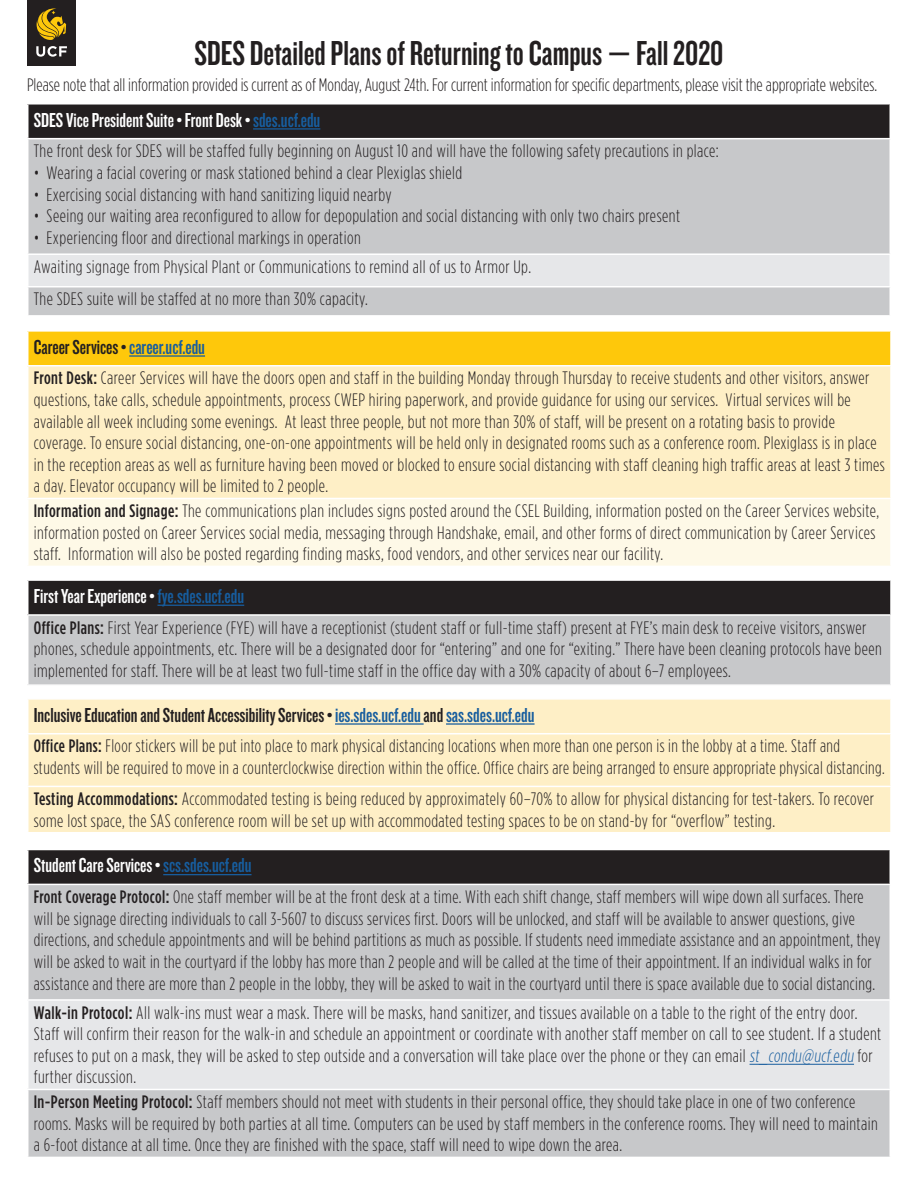
<style>
.page{position:relative;width:918px;height:1188px;background:#fff}
.page>*{position:absolute;margin:0;border:0;box-sizing:border-box;transform-origin:0 0}
.t1{font:36px "Knockout 48 Featherweight";color:#231f20}
.t2{font:21px "Knockout 48 Featherweight";color:#fff}
.t3{font:21px "Knockout 48 Featherweight";color:#231f20}
.t4{font:300 18px/21.6px "Gotham Condensed";letter-spacing:.025em;color:#231f20}
.t5{font:300 18px "Gotham Condensed";color:#231f20}
.s1{color:#175d9e}
.s2{font-weight:500}
</style>
<div class="page">
<div style="left:28px;top:104px;width:862px;height:35px;background:#231f20"></div>
<div style="left:28px;top:139px;width:862px;height:176px;background:#c7c8ca"></div>
<div style="left:28px;top:254px;width:862px;height:33px;background:#e6e7e9"></div>
<hr style="left:27px;top:103px;width:864px;height:2px;background:#fff">
<hr style="left:27px;top:138px;width:864px;height:1px;background:#fff">
<hr style="left:27px;top:253px;width:864px;height:2px;background:#fff">
<hr style="left:27px;top:286px;width:864px;height:1px;background:#fff">
<hr style="left:253px;top:128px;width:67px;height:2px;background:#175d9e">
<div style="left:28px;top:850px;width:862px;height:34px;background:#231f20"></div>
<div style="left:28px;top:885px;width:862px;height:272px;background:#c7c8ca"></div>
<div style="left:28px;top:1000px;width:862px;height:89px;background:#e6e7e9"></div>
<hr style="left:27px;top:999px;width:864px;height:2px;background:#fff">
<hr style="left:27px;top:1089px;width:864px;height:1px;background:#fff">
<hr style="left:163px;top:874px;width:89px;height:1px;background:#175d9e">
<hr style="left:750px;top:1064px;width:104px;height:1px;background:#175d9e">
<div style="left:28px;top:331px;width:863px;height:35px;background:#fec80b"></div>
<div style="left:28px;top:366px;width:863px;height:132px;background:#feefc6"></div>
<div style="left:28px;top:498px;width:863px;height:68px;background:#fef9e7"></div>
<hr style="left:27px;top:330px;width:865px;height:2px;background:#fff">
<hr style="left:890px;top:332px;width:2px;height:33px;background:#fff">
<hr style="left:27px;top:365px;width:865px;height:2px;background:#fff">
<hr style="left:890px;top:367px;width:2px;height:131px;background:#fff">
<hr style="left:27px;top:498px;width:865px;height:1px;background:#fff">
<hr style="left:890px;top:499px;width:2px;height:67px;background:#fff">
<hr style="left:129px;top:355px;width:76px;height:2px;background:#175d9e">
<div style="left:28px;top:700px;width:862px;height:132px;background:#feefc6"></div>
<hr style="left:27px;top:733px;width:865px;height:2px;background:#fff">
<hr style="left:27px;top:786px;width:865px;height:1px;background:#fff">
<hr style="left:335px;top:723px;width:89px;height:2px;background:#175d9e">
<hr style="left:446px;top:723px;width:89px;height:2px;background:#175d9e">
<div style="left:28px;top:580px;width:863px;height:35px;background:#231f20"></div>
<div style="left:28px;top:615px;width:863px;height:70px;background:#c7c8ca"></div>
<hr style="left:27px;top:579px;width:865px;height:2px;background:#fff">
<hr style="left:890px;top:581px;width:2px;height:33px;background:#fff">
<hr style="left:27px;top:614px;width:865px;height:2px;background:#fff">
<hr style="left:890px;top:616px;width:2px;height:68px;background:#fff">
<hr style="left:27px;top:684px;width:865px;height:2px;background:#fff">
<hr style="left:157px;top:605px;width:87px;height:1px;background:#175d9e">
<div style="left:27px;top:0;width:49px;height:65px;background:#231f20"></div>
<svg style="left:36px;top:46px;width:31px;height:11px"></svg>
<svg style="left:37px;top:8px;width:29px;height:32px"></svg>
<p class="t1" style="left:194px;top:31px;width:531px">SDES Detailed Plans of Returning to Campus — Fall 2020</p>
<p class="t5" style="left:27px;top:75px;width:852px">Please note that all information provided is current as of Monday, August 24th. For current information for specific departments, please visit the appropriate websites.</p>
<p class="t2" style="left:34px;top:107px;width:288px">SDES Vice President Suite • Front Desk • <span class="s1">sdes.ucf.edu</span></p>
<p class="t4" style="left:34px;top:140px;width:687px">The front desk for SDES will be staffed fully beginning on August 10 and will have the following safety precautions in place:</p>
<p class="t4" style="left:34px;top:162px;width:430px">• Wearing a facial covering or mask stationed behind a clear Plexiglas shield</p>
<p class="t4" style="left:34px;top:183px;width:359px">• Exercising social distancing with hand sanitizing liquid nearby</p>
<p class="t4" style="left:34px;top:205px;width:648px">• Seeing our waiting area reconfigured to allow for depopulation and social distancing with only two chairs present</p>
<p class="t4" style="left:34px;top:227px;width:328px">• Experiencing floor and directional markings in operation</p>
<p class="t4" style="left:34px;top:256px;width:499px">Awaiting signage from Physical Plant or Communications to remind all of us to Armor Up.</p>
<p class="t4" style="left:34px;top:288px;width:336px">The SDES suite will be staffed at no more than 30% capacity.</p>
<p class="t3" style="left:34px;top:334px;width:173px">Career Services • <span class="s1">career.ucf.edu</span></p>
<p class="t4" style="left:34px;top:367px;width:853px"><span class="s2">Front Desk:</span> Career Services will have the doors open and staff in the building Monday through Thursday to receive students and other visitors, answer questions, take calls, schedule appointments, process CWEP hiring paperwork, and provide guidance for using our services. Virtual services will be available all week including some evenings. At least three people, but not more than 30% of staff, will be present on a rotating basis to provide coverage. To ensure social distancing, one-on-one appointments will be held only in designated rooms such as a conference room. Plexiglass is in place in the reception areas as well as furniture having been moved or blocked to ensure social distancing with staff cleaning high traffic areas at least 3 times a day. Elevator occupancy will be limited to 2 people.</p>
<p class="t4" style="left:34px;top:500px;width:847px"><span class="s2">Information and Signage:</span> The communications plan includes signs posted around the CSEL Building, information posted on the Career Services website, information posted on Career Services social media, messaging through Handshake, email, and other forms of direct communication by Career Services staff. Information will also be posted regarding finding masks, food vendors, and other services near our facility.</p>
<p class="t2" style="left:34px;top:583px;width:212px">First Year Experience • <span class="s1">fye.sdes.ucf.edu</span></p>
<p class="t4" style="left:34px;top:616px;width:850px"><span class="s2">Office Plans:</span> First Year Experience (FYE) will have a receptionist (student staff or full-time staff) present at FYE’s main desk to receive visitors, answer phones, schedule appointments, etc. There will be a designated door for “entering” and one for “exiting.” There have been cleaning protocols have been implemented for staff. There will be at least two full-time staff in the office day with a 30% capacity of about 6–7 employees.</p>
<p class="t3" style="left:34px;top:702px;width:502px">Inclusive Education and Student Accessibility Services • <span class="s1">ies.sdes.ucf.edu</span> and <span class="s1">sas.sdes.ucf.edu</span></p>
<p class="t4" style="left:34px;top:735px;width:853px"><span class="s2">Office Plans:</span> Floor stickers will be put into place to mark physical distancing locations when more than one person is in the lobby at a time. Staff and students will be required to move in a counterclockwise direction within the office. Office chairs are being arranged to ensure appropriate physical distancing.</p>
<p class="t4" style="left:34px;top:788px;width:842px"><span class="s2">Testing Accommodations:</span> Accommodated testing is being reduced by approximately 60–70% to allow for physical distancing for test-takers. To recover some lost space, the SAS conference room will be set up with accommodated testing spaces to be on stand-by for “overflow” testing.</p>
<p class="t2" style="left:34px;top:853px;width:219px">Student Care Services • <span class="s1">scs.sdes.ucf.edu</span></p>
<p class="t4" style="left:34px;top:886px;width:848px"><span class="s2">Front Coverage Protocol:</span> One staff member will be at the front desk at a time. With each shift change, staff members will wipe down all surfaces. There will be signage directing individuals to call 3-5607 to discuss services first. Doors will be unlocked, and staff will be available to answer questions, give directions, and schedule appointments and will be behind partitions as much as possible. If students need immediate assistance and an appointment, they will be asked to wait in the courtyard if the lobby has more than 2 people and will be called at the time of their appointment. If an individual walks in for assistance and there are more than 2 people in the lobby, they will be asked to wait in the courtyard until there is space available due to social distancing.</p>
<p class="t4" style="left:34px;top:1001px;width:849px"><span class="s2">Walk-in Protocol:</span> All walk-ins must wear a mask. There will be masks, hand sanitizer, and tissues available on a table to the right of the entry door.<br>Staff will confirm their reason for the walk-in and schedule an appointment or coordinate with another staff member on call to see student. If a student refuses to put on a mask, they will be asked to step outside and a conversation will take place over the phone or they can email <span class="s1">st_condu@ucf.edu</span>for further discussion.</p>
<p class="t4" style="left:34px;top:1091px;width:846px"><span class="s2">In-Person Meeting Protocol:</span> Staff members should not meet with students in their personal office, they should take place in one of two conference rooms. Masks will be required by both parties at all time. Computers can be used by staff members in the conference rooms. They will need to maintain a 6-foot distance at all time. Once they are finished with the space, staff will need to wipe down the area.</p>
</div>
